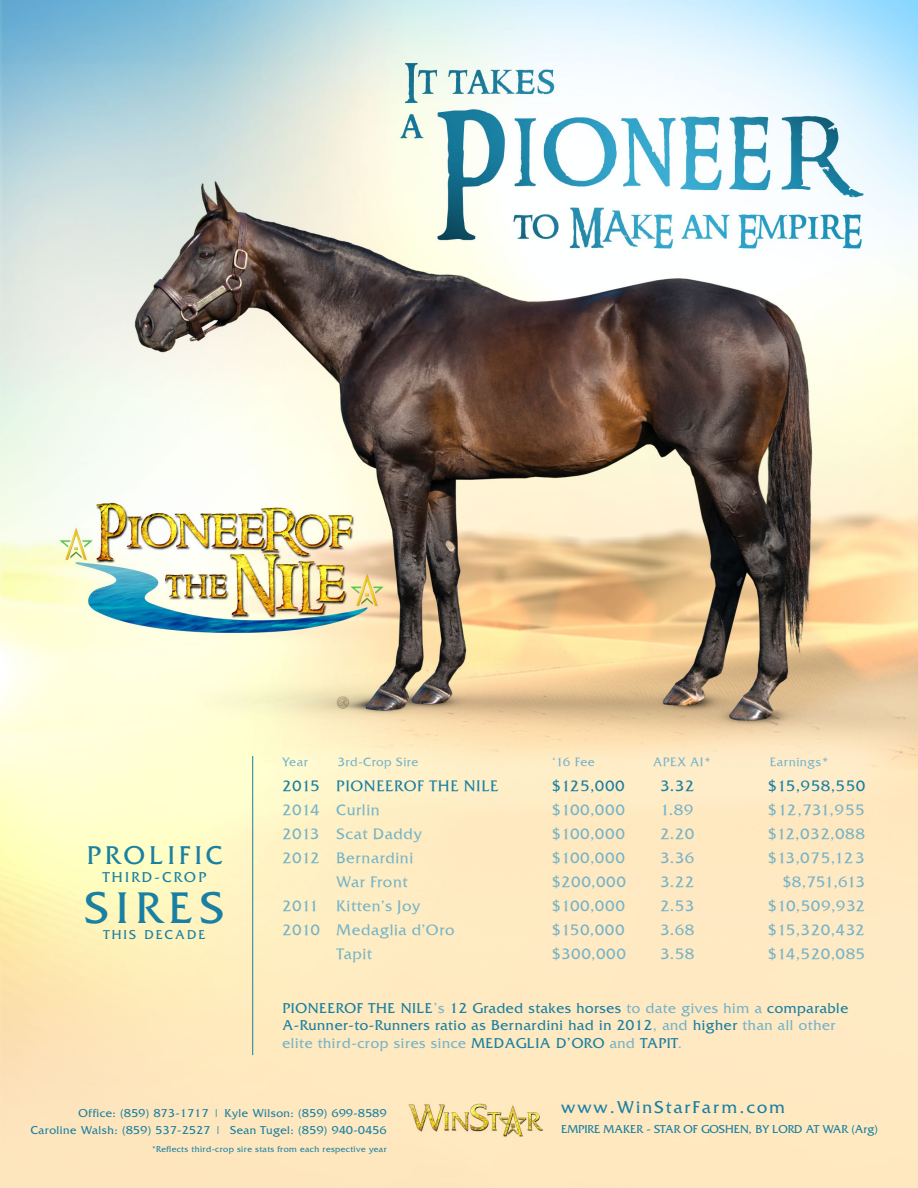
<style>
.page{position:relative;width:918px;height:1188px;background:#fff}
.page>*{position:absolute;margin:0;border:0;box-sizing:border-box;transform-origin:0 0}
.t1{font:46.5px "Friz Quadrata";letter-spacing:.16em;color:#1980a3}
.t2{font:27px "Friz Quadrata";letter-spacing:.16em;color:#1980a3}
.t3{font:18px "Friz Quadrata";letter-spacing:.12em;color:#1980a3}
.t4{font:15px "Friz Quadrata TT";letter-spacing:.04em;color:#75b3c8}
.t5{font:15px/17.4px "Friz Quadrata";letter-spacing:.04em;color:#1980a3}
.t6{font:15px "Friz Quadrata TT";letter-spacing:.04em;color:#1980a3}
.t7{font:15px "Friz Quadrata";letter-spacing:.16em;color:#1980a3}
.t8{font:13.5px "Friz Quadrata";letter-spacing:.16em;color:#1980a3}
.t9{font:12px "Friz Quadrata";letter-spacing:.04em;color:#1980a3}
.t10{font:12px "Friz Quadrata";color:#1980a3}
.t11{font:12px "Friz Quadrata TT";letter-spacing:.04em;color:#75b3c8}
.t12{font:9px "Friz Quadrata";letter-spacing:.04em;color:#1980a3}
.s1{color:#75b3c8}
</style>
<div class="page">
<img style="left:0;top:0;width:918px;height:1188px">
<hr style="left:252px;top:756px;width:1px;height:299px;background:#1980a3">
<p class="t2" style="left:87px;top:840px;width:137px">PROLIFIC</p>
<p class="t7" style="left:103px;top:869px;width:105px">THIRD-CROP</p>
<p class="t1" style="left:85px;top:882px;width:141px">SIRES</p>
<p class="t8" style="left:103px;top:927px;width:104px">THIS DECADE</p>
<p class="t11" style="left:282px;top:755px;width:27px">Year</p>
<p class="t11" style="left:337px;top:755px;width:83px">3rd-Crop Sire</p>
<p class="t11" style="left:553px;top:755px;width:44px">‘16 Fee</p>
<p class="t11" style="left:653px;top:755px;width:60px">APEX AI*</p>
<p class="t11" style="left:770px;top:755px;width:61px">Earnings*</p>
<p class="t6" style="left:282px;top:777px;width:218px">2015 PIONEEROF THE NILE</p>
<p class="t6" style="left:552px;top:777px;width:74px">$125,000</p>
<p class="t6" style="left:660px;top:777px;width:36px">3.32</p>
<p class="t6" style="left:768px;top:777px;width:99px">$15,958,550</p>
<p class="t4" style="left:282px;top:801px;width:99px">2014 Curlin</p>
<p class="t4" style="left:552px;top:801px;width:74px">$100,000</p>
<p class="t4" style="left:660px;top:801px;width:35px">1.89</p>
<p class="t4" style="left:768px;top:801px;width:98px">$12,731,955</p>
<p class="t4" style="left:282px;top:825px;width:141px">2013 Scat Daddy</p>
<p class="t4" style="left:552px;top:825px;width:74px">$100,000</p>
<p class="t4" style="left:660px;top:825px;width:36px">2.20</p>
<p class="t4" style="left:768px;top:825px;width:98px">$12,032,088</p>
<p class="t4" style="left:282px;top:849px;width:133px">2012 Bernardini</p>
<p class="t4" style="left:552px;top:849px;width:74px">$100,000</p>
<p class="t4" style="left:660px;top:849px;width:36px">3.36</p>
<p class="t4" style="left:768px;top:849px;width:98px">$13,075,123</p>
<p class="t4" style="left:336px;top:873px;width:73px">War Front</p>
<p class="t4" style="left:552px;top:873px;width:75px">$200,000</p>
<p class="t4" style="left:660px;top:873px;width:36px">3.22</p>
<p class="t4" style="left:783px;top:873px;width:84px">$8,751,613</p>
<p class="t4" style="left:282px;top:897px;width:139px">2011 Kitten’s Joy</p>
<p class="t4" style="left:552px;top:897px;width:74px">$100,000</p>
<p class="t4" style="left:660px;top:897px;width:36px">2.53</p>
<p class="t4" style="left:768px;top:897px;width:99px">$10,509,932</p>
<p class="t4" style="left:282px;top:921px;width:174px">2010 Medaglia d’Oro</p>
<p class="t4" style="left:552px;top:921px;width:74px">$150,000</p>
<p class="t4" style="left:660px;top:921px;width:36px">3.68</p>
<p class="t4" style="left:768px;top:921px;width:98px">$15,320,432</p>
<p class="t4" style="left:336px;top:945px;width:37px">Tapit</p>
<p class="t4" style="left:552px;top:945px;width:75px">$300,000</p>
<p class="t4" style="left:660px;top:945px;width:36px">3.58</p>
<p class="t4" style="left:768px;top:945px;width:98px">$14,520,085</p>
<p class="t5" style="left:282px;top:999px;width:567px">PIONEEROF THE NILE<span class="s1">’s</span> 12 Graded stakes horses <span class="s1">to date gives him a</span> comparable</p>
<p class="t5" style="left:282px;top:1017px;width:554px">A-Runner-to-Runners ratio as Bernardini had in 2012<span class="s1">, and</span> higher <span class="s1">than all other elite third-crop sires since</span> MEDAGLIA D’ORO <span class="s1">and</span> TAPIT<span class="s1">.</span></p>
<p class="t9" style="left:79px;top:1106px;width:309px">Office: (859) 873-1717 | Kyle Wilson: (859) 699-8589</p>
<p class="t9" style="left:31px;top:1124px;width:357px">Caroline Walsh: (859) 537-2527 | Sean Tugel: (859) 940-0456</p>
<p class="t12" style="left:152px;top:1144px;width:236px">*Reflects third-crop sire stats from each respective year</p>
<p class="t3" style="left:561px;top:1097px;width:225px">www.WinStarFarm.com</p>
<p class="t10" style="left:561px;top:1123px;width:318px">EMPIRE MAKER - STAR OF GOSHEN, BY LORD AT WAR (Arg)</p>
</div>
